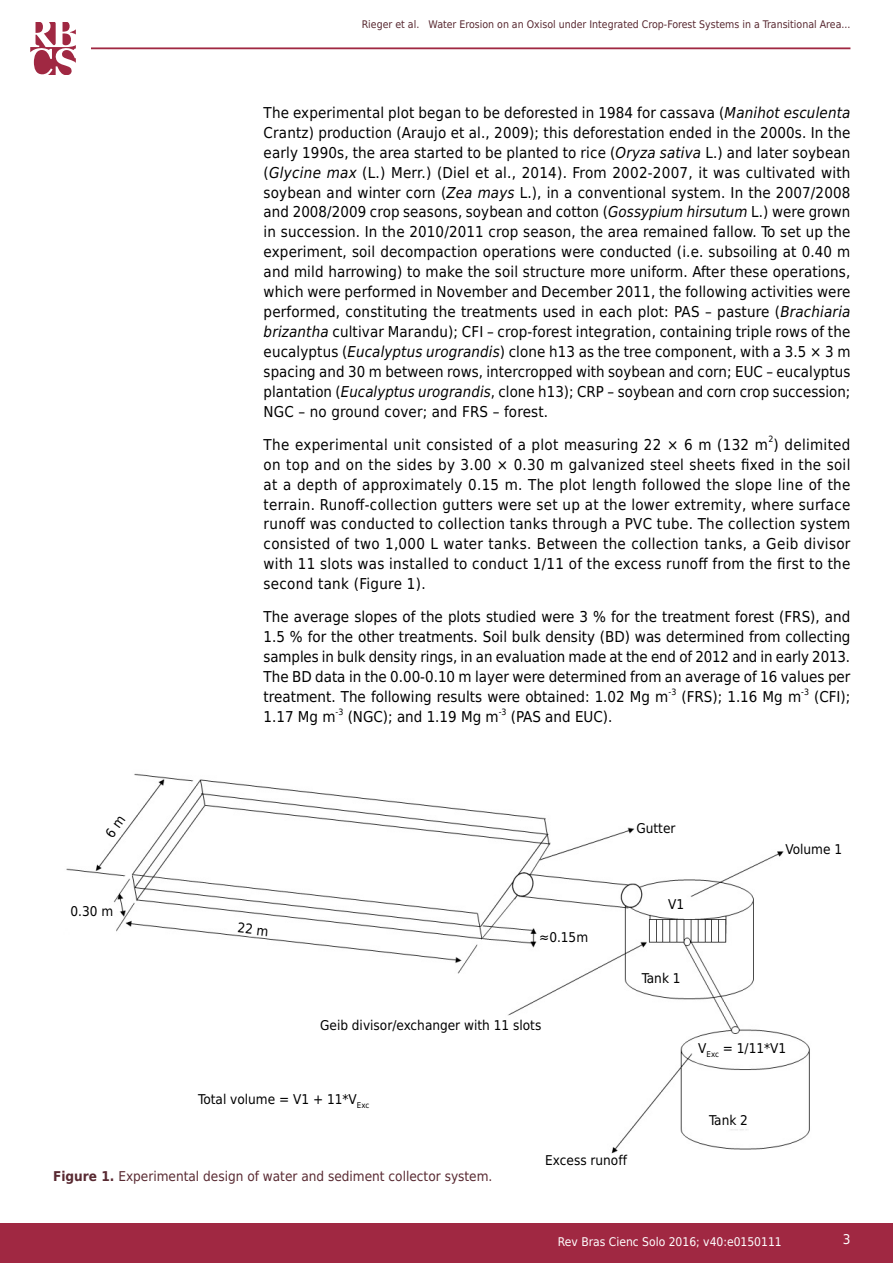
<style>
.page{position:relative;width:893px;height:1263px;background:#fff}
.page>*{position:absolute;margin:0;border:0;box-sizing:border-box;transform-origin:0 0}
.t1{font:15px/20px "DejaVu Sans Condensed";letter-spacing:.01em;color:#000;text-align:justify}
.t2{font:13.5px "DejaVu Sans Condensed";color:#000}
.t3{font:13.5px "DejaVu Sans Condensed";color:#582931}
.t4{font:13.5px "DejaVu Sans Condensed";color:#fff}
.t5{font:12px "DejaVu Sans Condensed";color:#fff}
.t6{font:10.5px "DejaVu Sans Condensed";color:#582931}
.t7{font:8.7px "DejaVu Sans Condensed";color:#000}
.s1{font-style:italic}
.s2{font-weight:700}
</style>
<div class="page">
<div style="left:0;top:1223px;width:893px;height:40px;background:#a02842"></div>
<hr style="left:91px;top:47px;width:759px;height:2px;background:#a02842">
<svg style="left:30px;top:22px;width:46px;height:52px"></svg>
<img style="left:66px;top:773px;width:744px;height:381px">
<svg style="left:238px;top:922px;width:30px;height:14px"></svg>
<svg style="left:105px;top:816px;width:21px;height:22px"></svg>
<p class="t6" style="left:362px;top:16px;width:490px">Rieger et al. Water Erosion on an Oxisol under Integrated Crop-Forest Systems in a Transitional Area...</p>
<p class="t1" style="left:264px;top:102px;width:588px">The experimental plot began to be deforested in 1984 for cassava (<span class="s1">Manihot esculenta </span>Crantz) production (Araujo et al., 2009); this deforestation ended in the 2000s. In the early 1990s, the area started to be planted to rice (<span class="s1">Oryza sativa</span> L.) and later soybean (<span class="s1">Glycine max</span> (L.) Merr.) (Diel et al., 2014). From 2002-2007, it was cultivated with soybean and winter corn (<span class="s1">Zea mays</span> L.), in a conventional system. In the 2007/2008 and 2008/2009 crop seasons, soybean and cotton (<span class="s1">Gossypium hirsutum</span> L.) were grown in succession. In the 2010/2011 crop season, the area remained fallow. To set up the experiment, soil decompaction operations were conducted (i.e. subsoiling at 0.40 m and mild harrowing) to make the soil structure more uniform. After these operations, which were performed in November and December 2011, the following activities were performed, constituting the treatments used in each plot: PAS – pasture (<span class="s1">Brachiaria brizantha</span> cultivar Marandu); CFI – crop-forest integration, containing triple rows of the eucalyptus (<span class="s1">Eucalyptus urograndis</span>) clone h13 as the tree component, with a 3.5 × 3 m spacing and 30 m between rows, intercropped with soybean and corn; EUC – eucalyptus plantation (<span class="s1">Eucalyptus urograndis</span>, clone h13); CRP – soybean and corn crop succession; NGC – no ground cover; and FRS – forest.</p>
<p class="t1" style="left:264px;top:434px;width:588px">The experimental unit consisted of a plot measuring 22 × 6 m (132 m ) delimited</p>
<p class="t7" style="left:768px;top:432px;width:6px">2</p>
<p class="t1" style="left:264px;top:454px;width:588px">on top and on the sides by 3.00 × 0.30 m galvanized steel sheets fixed in the soil at a depth of approximately 0.15 m. The plot length followed the slope line of the terrain. Runoff-collection gutters were set up at the lower extremity, where surface runoff was conducted to collection tanks through a PVC tube. The collection system consisted of two 1,000 L water tanks. Between the collection tanks, a Geib divisor with 11 slots was installed to conduct 1/11 of the excess runoff from the first to the second tank (Figure 1).</p>
<p class="t1" style="left:264px;top:606px;width:588px">The average slopes of the plots studied were 3 % for the treatment forest (FRS), and 1.5 % for the other treatments. Soil bulk density (BD) was determined from collecting samples in bulk density rings, in an evaluation made at the end of 2012 and in early 2013.<br>The BD data in the 0.00-0.10 m layer were determined from an average of 16 values per treatment. The following results were obtained: 1.02 Mg m</p>
<p class="t7" style="left:668px;top:684px;width:9px">-3</p>
<p class="t1" style="left:681px;top:686px;width:121px">(FRS); 1.16 Mg m</p>
<p class="t7" style="left:801px;top:684px;width:9px">-3</p>
<p class="t1" style="left:814px;top:686px;width:38px">(CFI);</p>
<p class="t1" style="left:264px;top:706px;width:73px">1.17 Mg m</p>
<p class="t7" style="left:336px;top:704px;width:9px">-3</p>
<p class="t1" style="left:348px;top:706px;width:152px">(NGC); and 1.19 Mg m</p>
<p class="t7" style="left:499px;top:704px;width:9px">-3</p>
<p class="t1" style="left:511px;top:706px;width:103px">(PAS and EUC).</p>
<p class="t2" style="left:636px;top:817px;width:41px">Gutter</p>
<p class="t2" style="left:785px;top:839px;width:58px">Volume 1</p>
<p class="t2" style="left:71px;top:900px;width:44px">0.30 m</p>
<p class="t2" style="left:539px;top:926px;width:51px">≈0.15m</p>
<p class="t2" style="left:320px;top:1014px;width:223px">Geib divisor/exchanger with 11 slots</p>
<p class="t2" style="left:668px;top:893px;width:18px">V1</p>
<p class="t2" style="left:642px;top:967px;width:40px">Tank 1</p>
<p class="t2" style="left:198px;top:1088px;width:173px">Total volume = V1 + 11*V<sub>Exc</sub></p>
<p class="t3" style="left:53px;top:1165px;width:441px"><span class="s2">Figure 1.</span> Experimental design of water and sediment collector system.</p>
<p class="t2" style="left:545px;top:1149px;width:83px">Excess runoff</p>
<p class="t2" style="left:698px;top:1037px;width:89px">V<sub>Exc</sub> = 1/11*V1</p>
<p class="t2" style="left:709px;top:1109px;width:40px">Tank 2</p>
<p class="t5" style="left:558px;top:1231px;width:225px">Rev Bras Cienc Solo 2016; v40:e0150111</p>
<p class="t4" style="left:843px;top:1228px;width:9px">3</p>
</div>
